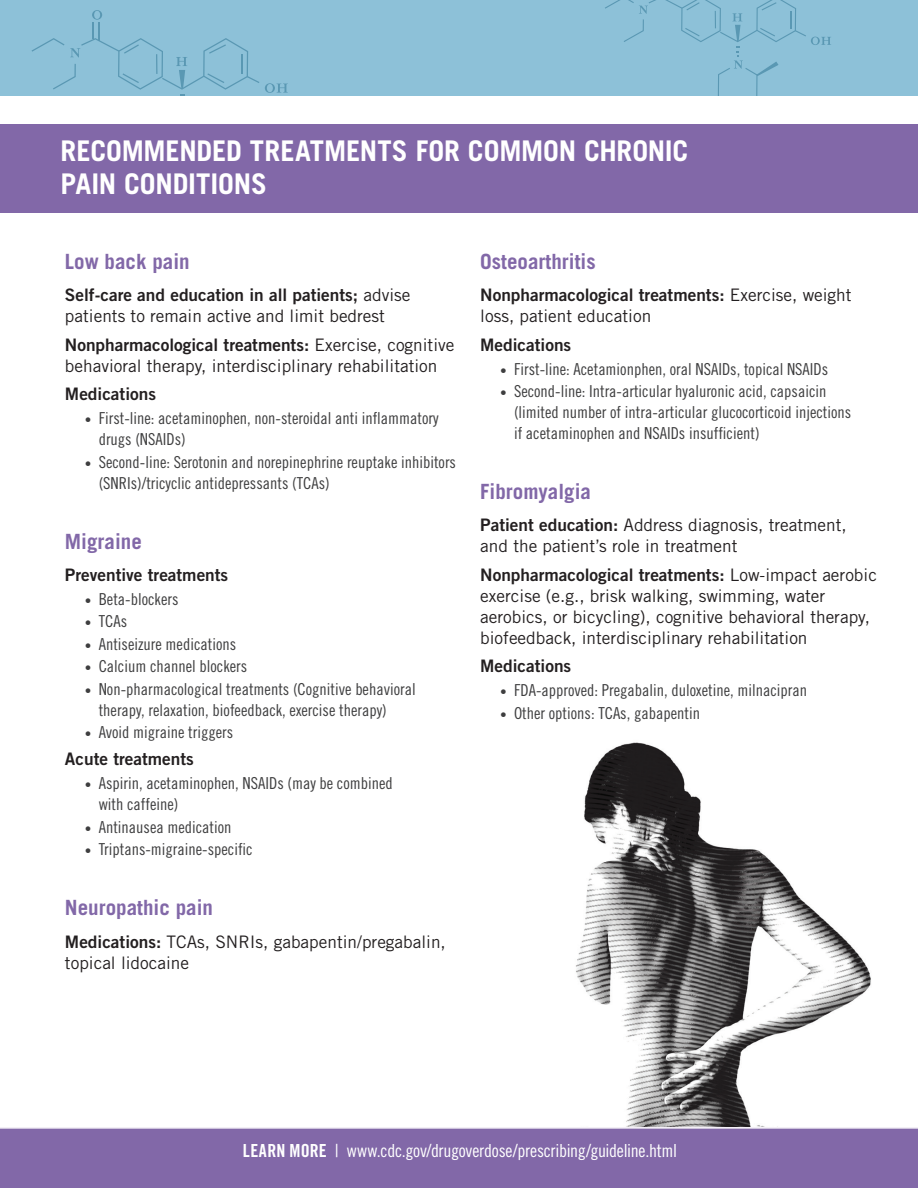
<style>
.page{position:relative;width:918px;height:1188px;background:#fff}
.page>*{position:absolute;margin:0;border:0;box-sizing:border-box;transform-origin:0 0}
.t1{font:700 28.5px/33px "Trade Gothic LT Std";letter-spacing:-.01em;color:#fff}
.H3_b{font:700 21px "Trade Gothic LT Std";color:#8268a8}
.t2{font:18px "Trade Gothic LT Std Cn 18";letter-spacing:-.015em;color:#fff}
.B{font:17.25px/21px "Trade Gothic LT Std";color:#231f20}
.B-2{font:17.25px "Trade Gothic LT Std Bd 2";color:#231f20}
.t3{font:16.5px/21px "Trade Gothic LT Std Cn 18";color:#3e3e3f}
.s1{font-family:"Trade Gothic LT Std Bd 2"}
.s2{font-family:"Myriad Pro";font-weight:900}
.s3{font-family:"Trade Gothic LT Std Bd Cn 20"}
</style>
<div class="page">
<img style="left:576px;top:742px;width:295px;height:384px">
<div style="left:0;top:1126px;width:918px;height:62px;background:#8268a8"></div>
<div style="left:0;top:124px;width:918px;height:89px;background:#8268a8"></div>
<div style="left:0;top:0;width:918px;height:95px;background:#8dc1d8"></div>
<svg style="left:265px;top:83px;width:23px;height:10px"></svg>
<svg style="left:32px;top:10px;width:227px;height:85px"></svg>
<svg style="left:605px;top:0;width:226px;height:95px"></svg>
<h2 class="t1" style="left:60px;top:134px;width:630px">RECOMMENDED TREATMENTS FOR COMMON CHRONIC<br>PAIN CONDITIONS</h2>
<p class="H3_b" style="left:65px;top:249px;width:126px">Low back pain</p>
<p class="B" style="left:65px;top:284px;width:347px"><span class="s1">Self-care and education in all patients;</span> advise patients to remain active and limit bedrest</p>
<p class="B" style="left:65px;top:334px;width:391px"><span class="s1">Nonpharmacological treatments:</span> Exercise, cognitive behavioral therapy, interdisciplinary rehabilitation</p>
<p class="B-2" style="left:65px;top:383px;width:93px">Medications</p>
<p class="t3" style="left:99px;top:408px;width:341px;text-indent:-14px"><span class="s2">•</span> First-line: acetaminophen, non-steroidal anti inflammatory drugs (NSAIDs)</p>
<p class="t3" style="left:99px;top:451px;width:359px;text-indent:-14px"><span class="s2">•</span> Second-line: Serotonin and norepinephrine reuptake inhibitors (SNRIs)/tricyclic antidepressants (TCAs)</p>
<p class="H3_b" style="left:65px;top:528px;width:79px">Migraine</p>
<p class="B-2" style="left:65px;top:564px;width:165px">Preventive treatments</p>
<p class="t3" style="left:85px;top:588px;width:95px"><span class="s2">•</span> Beta-blockers</p>
<p class="t3" style="left:85px;top:611px;width:43px"><span class="s2">•</span> TCAs</p>
<p class="t3" style="left:85px;top:633px;width:152px"><span class="s2">•</span> Antiseizure medications</p>
<p class="t3" style="left:85px;top:656px;width:163px"><span class="s2">•</span> Calcium channel blockers</p>
<p class="t3" style="left:99px;top:678px;width:319px;text-indent:-14px"><span class="s2">•</span> Non-pharmacological treatments (Cognitive behavioral therapy, relaxation, biofeedback, exercise therapy)</p>
<p class="t3" style="left:85px;top:722px;width:149px"><span class="s2">•</span> Avoid migraine triggers</p>
<p class="B-2" style="left:65px;top:749px;width:130px">Acute treatments</p>
<p class="t3" style="left:99px;top:773px;width:296px;text-indent:-14px"><span class="s2">•</span> Aspirin, acetaminophen, NSAIDs (may be combined with caffeine)</p>
<p class="t3" style="left:85px;top:816px;width:148px"><span class="s2">•</span> Antinausea medication</p>
<p class="t3" style="left:85px;top:839px;width:169px"><span class="s2">•</span> Triptans-migraine-specific</p>
<p class="H3_b" style="left:65px;top:895px;width:150px">Neuropathic pain</p>
<p class="B" style="left:65px;top:931px;width:382px"><span class="s1">Medications:</span> TCAs, SNRIs, gabapentin/pregabalin, topical lidocaine</p>
<p class="H3_b" style="left:480px;top:249px;width:117px">Osteoarthritis</p>
<p class="B" style="left:480px;top:284px;width:373px"><span class="s1">Nonpharmacological treatments:</span> Exercise, weight loss, patient education</p>
<p class="B-2" style="left:480px;top:334px;width:93px">Medications</p>
<p class="t3" style="left:501px;top:358px;width:329px"><span class="s2">•</span> First-line: Acetamionphen, oral NSAIDs, topical NSAIDs</p>
<p class="t3" style="left:514px;top:381px;width:339px;text-indent:-14px"><span class="s2">•</span> Second-line: Intra-articular hyaluronic acid, capsaicin (limited number of intra-articular glucocorticoid injections if acetaminophen and NSAIDs insufficient)</p>
<p class="H3_b" style="left:480px;top:479px;width:112px">Fibromyalgia</p>
<p class="B" style="left:480px;top:515px;width:368px"><span class="s1">Patient education:</span> Address diagnosis, treatment, and the patient’s role in treatment</p>
<p class="B" style="left:480px;top:564px;width:398px"><span class="s1">Nonpharmacological treatments:</span> Low-impact aerobic exercise (e.g., brisk walking, swimming, water aerobics, or bicycling), cognitive behavioral therapy, biofeedback, interdisciplinary rehabilitation</p>
<p class="B-2" style="left:480px;top:656px;width:93px">Medications</p>
<p class="t3" style="left:501px;top:680px;width:308px"><span class="s2">•</span> FDA-approved: Pregabalin, duloxetine, milnacipran</p>
<p class="t3" style="left:501px;top:702px;width:201px"><span class="s2">•</span> Other options: TCAs, gabapentin</p>
<p class="t2" style="left:243px;top:1140px;width:436px"><span class="s3">LEARN MORE</span> | www.cdc.gov/drugoverdose/prescribing/guideline.html</p>
</div>
